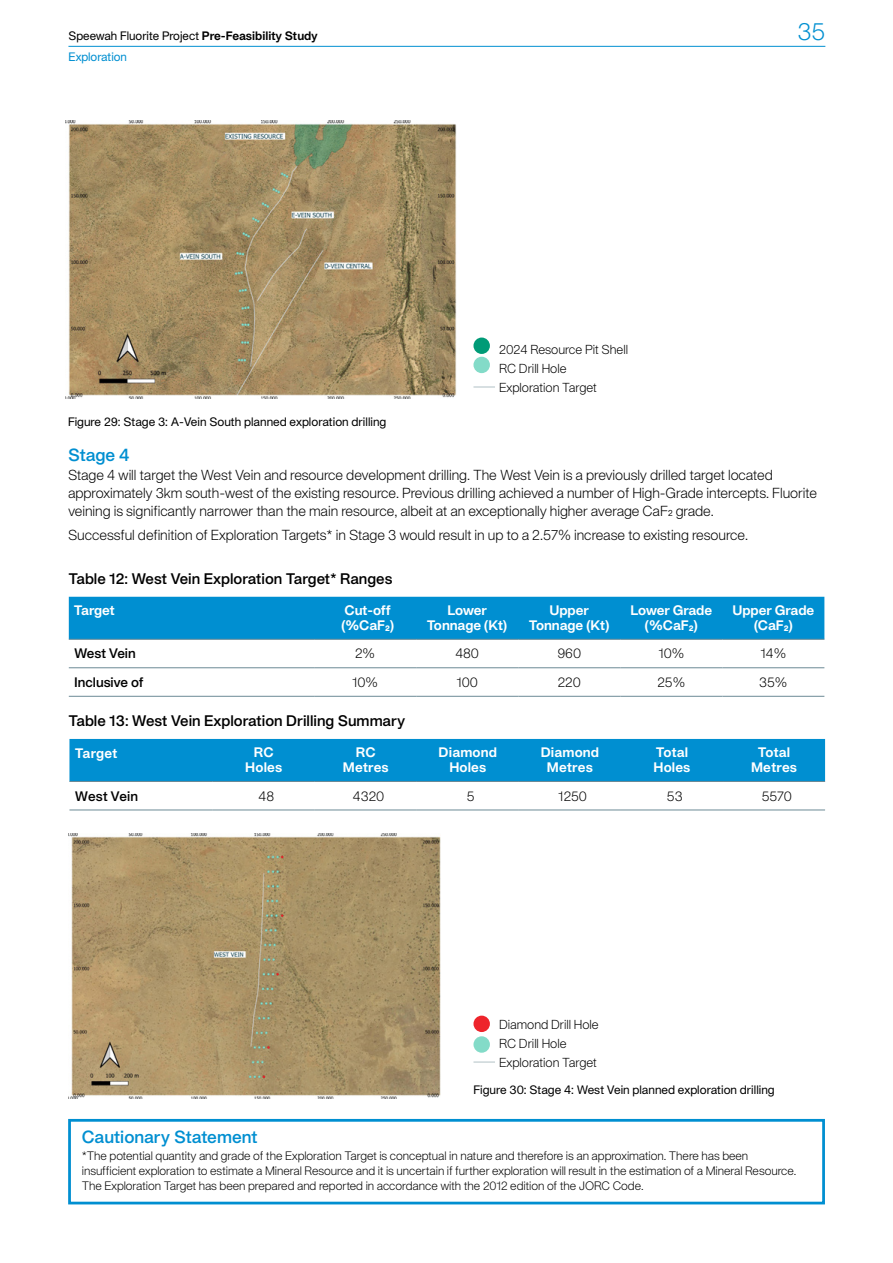
<style>
.page{position:relative;width:893px;height:1263px;background:#fff}
.page>*{position:absolute;margin:0;border:0;box-sizing:border-box;transform-origin:0 0}
.t1{font:24px "APK Protocol Light";color:#008fd1}
.t2{font:17.25px "APK Protocol Semi Bold";color:#008fd1}
.t3{font:15px "APK Protocol Semi Bold";color:#000}
.t4{font:14.25px/18px "APK Protocol Light";letter-spacing:-.005em;color:#000}
.t5{font:13.5px/15px "APK Protocol Bold";letter-spacing:-.005em;color:#fff;text-align:center}
.t6{font:13.5px "APK Protocol Light";letter-spacing:-.005em;color:#000}
.t7{font:13.5px/15px "APK Protocol Bold";letter-spacing:-.025em;color:#fff;text-align:center}
.t8{font:13.5px "APK Protocol Semi Bold";letter-spacing:-.005em;color:#000}
.t9{font:12.75px/19.2px "APK Protocol Light";letter-spacing:-.005em;color:#000}
.t10{font:12px/15px "APK Protocol Light";letter-spacing:-.005em;color:#000}
.t11{font:12px/20.5px "APK Protocol Regular";color:#000}
.s1{font-family:"APK Protocol Bold"}
.s2{color:#008fd1}
</style>
<div class="page">
<hr style="left:68px;top:46px;width:757px;height:1px;background:#008fd1">
<img style="left:65px;top:120px;width:392px;height:279px">
<div style="left:473px;top:338px;width:17px;height:16px;background:#009b77;border-radius:50%"></div>
<div style="left:473px;top:357px;width:17px;height:16px;background:#83dbc8;border-radius:50%"></div>
<hr style="left:473px;top:386px;width:22px;height:2px;background:#ced8db">
<div style="left:69px;top:739px;width:756px;height:42px;background:#008fd1"></div>
<hr style="left:69px;top:781px;width:144px;height:1px;background:#6b8a95">
<hr style="left:213px;top:781px;width:102px;height:1px;background:#6b8a95">
<hr style="left:315px;top:781px;width:102px;height:1px;background:#6b8a95">
<hr style="left:417px;top:781px;width:102px;height:1px;background:#6b8a95">
<hr style="left:519px;top:781px;width:102px;height:1px;background:#6b8a95">
<hr style="left:621px;top:781px;width:102px;height:1px;background:#6b8a95">
<hr style="left:723px;top:781px;width:102px;height:1px;background:#6b8a95">
<hr style="left:69px;top:810px;width:144px;height:1px;background:#6b8a95">
<hr style="left:213px;top:810px;width:102px;height:1px;background:#6b8a95">
<hr style="left:315px;top:810px;width:102px;height:1px;background:#6b8a95">
<hr style="left:417px;top:810px;width:102px;height:1px;background:#6b8a95">
<hr style="left:519px;top:810px;width:102px;height:1px;background:#6b8a95">
<hr style="left:621px;top:810px;width:102px;height:1px;background:#6b8a95">
<hr style="left:723px;top:810px;width:102px;height:1px;background:#6b8a95">
<div style="left:473px;top:1016px;width:17px;height:16px;background:#ee242b;border-radius:50%"></div>
<div style="left:473px;top:1036px;width:17px;height:17px;background:#83dbc8;border-radius:50%"></div>
<hr style="left:473px;top:1061px;width:22px;height:2px;background:#ced8db">
<img style="left:68px;top:834px;width:373px;height:264px">
<div style="left:68px;top:1119px;width:757px;height:85px;border:3px solid #008fd1"></div>
<div style="left:69px;top:597px;width:755px;height:42px;background:#008fd1"></div>
<hr style="left:69px;top:639px;width:245px;height:1px;background:#6b8a95">
<hr style="left:314px;top:639px;width:102px;height:1px;background:#6b8a95">
<hr style="left:416px;top:639px;width:102px;height:1px;background:#6b8a95">
<hr style="left:518px;top:639px;width:102px;height:1px;background:#6b8a95">
<hr style="left:620px;top:639px;width:102px;height:1px;background:#6b8a95">
<hr style="left:722px;top:639px;width:102px;height:1px;background:#6b8a95">
<hr style="left:69px;top:667px;width:245px;height:1px;background:#6b8a95">
<hr style="left:314px;top:667px;width:102px;height:1px;background:#6b8a95">
<hr style="left:416px;top:667px;width:102px;height:1px;background:#6b8a95">
<hr style="left:518px;top:667px;width:102px;height:1px;background:#6b8a95">
<hr style="left:620px;top:667px;width:102px;height:1px;background:#6b8a95">
<hr style="left:722px;top:667px;width:102px;height:1px;background:#6b8a95">
<hr style="left:69px;top:696px;width:245px;height:1px;background:#6b8a95">
<hr style="left:314px;top:696px;width:102px;height:1px;background:#6b8a95">
<hr style="left:416px;top:696px;width:102px;height:1px;background:#6b8a95">
<hr style="left:518px;top:696px;width:102px;height:1px;background:#6b8a95">
<hr style="left:620px;top:696px;width:102px;height:1px;background:#6b8a95">
<hr style="left:722px;top:696px;width:102px;height:1px;background:#6b8a95">
<p class="t11" style="left:68px;top:25px;width:251px">Speewah Fluorite Project <span class="s1">Pre-Feasibility Study<br></span><span class="s2">Exploration</span></p>
<h1 class="t1" style="left:797px;top:17px;width:30px">35</h1>
<p class="t11" style="left:68px;top:411px;width:320px">Figure 29: Stage 3: A-Vein South planned exploration drilling</p>
<p class="t9" style="left:499px;top:339px;width:131px">2024 Resource Pit Shell<br>RC Drill Hole<br>Exploration Target</p>
<p class="t2" style="left:68px;top:444px;width:63px">Stage 4</p>
<p class="t4" style="left:68px;top:466px;width:750px">Stage 4 will target the West Vein and resource development drilling. The West Vein is a previously drilled target located approximately 3km south-west of the existing resource. Previous drilling achieved a number of High-Grade intercepts. Fluorite veining is significantly narrower than the main resource, albeit at an exceptionally higher average CaF₂ grade.</p>
<p class="t4" style="left:68px;top:526px;width:682px">Successful definition of Exploration Targets* in Stage 3 would result in up to a 2.57% increase to existing resource.</p>
<p class="t3" style="left:68px;top:569px;width:325px">Table 12: West Vein Exploration Target* Ranges</p>
<p class="t5" style="left:74px;top:602px;width:42px">Target</p>
<p class="t5" style="left:341px;top:602px;width:55px;text-align:left">Cut-off (%CaF<sub>2</sub>)</p>
<p class="t7" style="left:427px;top:602px;width:82px">Lower<br>Tonnage (Kt)</p>
<p class="t5" style="left:529px;top:602px;width:82px">Upper<br>Tonnage (Kt)</p>
<p class="t7" style="left:630px;top:602px;width:83px">Lower Grade (%CaF<sub>2</sub>)</p>
<p class="t5" style="left:732px;top:602px;width:83px">Upper Grade (CaF<sub>2</sub>)</p>
<p class="t8" style="left:74px;top:645px;width:63px">West Vein</p>
<p class="t6" style="left:355px;top:645px;width:22px">2%</p>
<p class="t6" style="left:455px;top:645px;width:25px">480</p>
<p class="t6" style="left:557px;top:645px;width:25px">960</p>
<p class="t6" style="left:658px;top:645px;width:27px">10%</p>
<p class="t6" style="left:760px;top:645px;width:27px">14%</p>
<p class="t8" style="left:74px;top:673px;width:71px">Inclusive of</p>
<p class="t6" style="left:352px;top:674px;width:27px">10%</p>
<p class="t6" style="left:456px;top:674px;width:23px">100</p>
<p class="t6" style="left:558px;top:674px;width:25px">220</p>
<p class="t6" style="left:657px;top:674px;width:29px">25%</p>
<p class="t6" style="left:759px;top:674px;width:30px">35%</p>
<p class="t3" style="left:68px;top:711px;width:338px">Table 13: West Vein Exploration Drilling Summary</p>
<p class="t5" style="left:75px;top:745px;width:44px">Target</p>
<p class="t5" style="left:245px;top:745px;width:38px">RC<br>Holes</p>
<p class="t5" style="left:343px;top:745px;width:48px">RC<br>Metres</p>
<p class="t5" style="left:439px;top:745px;width:60px">Diamond<br>Holes</p>
<p class="t5" style="left:541px;top:745px;width:60px">Diamond<br>Metres</p>
<p class="t5" style="left:653px;top:745px;width:38px;text-align:left">Total<br>Holes</p>
<p class="t5" style="left:751px;top:745px;width:48px">Total<br>Metres</p>
<p class="t8" style="left:75px;top:787px;width:65px">West Vein</p>
<p class="t6" style="left:259px;top:787px;width:17px">48</p>
<p class="t6" style="left:353px;top:787px;width:33px">4320</p>
<p class="t6" style="left:467px;top:787px;width:9px">5</p>
<p class="t6" style="left:558px;top:787px;width:30px">1250</p>
<p class="t6" style="left:667px;top:787px;width:17px">53</p>
<p class="t6" style="left:762px;top:787px;width:32px">5570</p>
<p class="t9" style="left:499px;top:1014px;width:101px">Diamond Drill Hole<br>RC Drill Hole<br>Exploration Target</p>
<p class="t11" style="left:473px;top:1079px;width:303px">Figure 30: Stage 4: West Vein planned exploration drilling</p>
<p class="t2" style="left:82px;top:1126px;width:177px">Cautionary Statement</p>
<p class="t10" style="left:82px;top:1148px;width:716px">*The potential quantity and grade of the Exploration Target is conceptual in nature and therefore is an approximation. There has been insufficient exploration to estimate a Mineral Resource and it is uncertain if further exploration will result in the estimation of a Mineral Resource.<br>The Exploration Target has been prepared and reported in accordance with the 2012 edition of the JORC Code.</p>
</div>
